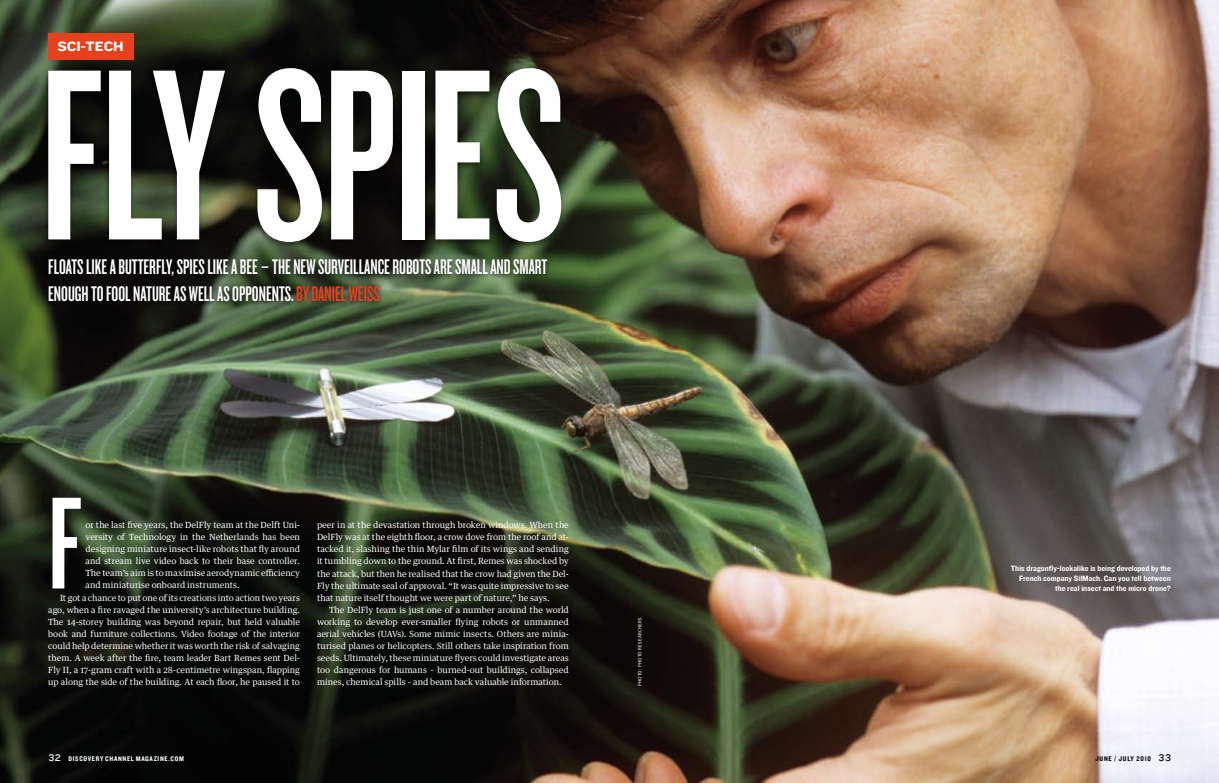
<style>
.page{position:relative;width:1219px;height:783px;background:#fff}
.page>*{position:absolute;margin:0;border:0;box-sizing:border-box;transform-origin:0 0}
.t1{font:253.2px "Knockout 47 Bantamweight";letter-spacing:-.015em;color:#fff}
.t2{font:136.1px "Knockout 47 Bantamweight";color:#fff}
.t3{font:22px/26.4px "Knockout 47 Bantamweight";color:#fff}
.t4{font:14px "Knockout 52 Cruiserweight";color:#fff}
.t5{font:8.5px "Gdn Text Egyp One TE31";color:#fff}
.t6{font:8px/10px "Knockout 51 Middleweight";color:#fff;text-align:right}
.t7{font:7px "Knockout 50 Welterweight";letter-spacing:.1em;color:#fff}
.t8{font:7px "Knockout 50 Welterweight";letter-spacing:.1em;color:#000}
.t9{font:4.8px "Gdn Sans DS3";letter-spacing:.06em;color:#fff}
.s1{color:#e7401c}
.s2{font-family:"Knockout 32 Junior Cruisewt";font-size:10px}
</style>
<div class="page">
<img style="left:0;top:0;width:1219px;height:782px">
<div style="left:42px;top:66px;width:760px;height:298px;background:#000;opacity:.55"></div>
<div style="left:48px;top:33px;width:85px;height:27px;background:#e7401c"></div>
<p class="t4" style="left:57px;top:37px;width:68px">SCI-TECH</p>
<p class="t1" style="left:40px;top:7px;width:527px">FLY SPIES</p>
<p class="t3" style="left:48px;top:253px;width:501px">FLOATS LIKE A BUTTERFLY, SPIES LIKE A BEE – THE NEW SURVEILLANCE ROBOTS ARE SMALL AND SMART<br>ENOUGH TO FOOL NATURE AS WELL AS OPPONENTS. <span class="s1">BY DANIEL WEISS</span></p>
<p class="t2" style="left:48px;top:463px;width:36px">F</p>
<p class="t5" style="left:86px;top:519px;width:216px">or the last five years, the DelFly team at the Delft Uni-</p>
<p class="t5" style="left:86px;top:532px;width:216px">versity of Technology in the Netherlands has been</p>
<p class="t5" style="left:86px;top:544px;width:216px">designing miniature insect-like robots that fly around</p>
<p class="t5" style="left:86px;top:556px;width:216px">and stream live video back to their base controller.</p>
<p class="t5" style="left:86px;top:568px;width:216px">The team’s aim is to maximise aerodynamic efficiency</p>
<p class="t5" style="left:86px;top:580px;width:156px">and miniaturise onboard instruments.</p>
<p class="t5" style="left:60px;top:592px;width:241px">It got a chance to put one of its creations into action two years</p>
<p class="t5" style="left:48px;top:604px;width:253px">ago, when a fire ravaged the university’s architecture building.</p>
<p class="t5" style="left:48px;top:616px;width:253px">The 14-storey building was beyond repair, but held valuable</p>
<p class="t5" style="left:48px;top:628px;width:253px">book and furniture collections. Video footage of the interior</p>
<p class="t5" style="left:48px;top:640px;width:253px">could help determine whether it was worth the risk of salvaging</p>
<p class="t5" style="left:48px;top:652px;width:253px">them. A week after the fire, team leader Bart Remes sent Del-</p>
<p class="t5" style="left:48px;top:664px;width:253px">Fly II, a 17-gram craft with a 28-centimetre wingspan, flapping</p>
<p class="t5" style="left:48px;top:676px;width:253px">up along the side of the building. At each floor, he paused it to</p>
<p class="t5" style="left:317px;top:520px;width:253px">peer in at the devastation through broken windows. When the</p>
<p class="t5" style="left:317px;top:532px;width:253px">DelFly was at the eighth floor, a crow dove from the roof and at-</p>
<p class="t5" style="left:317px;top:544px;width:253px">tacked it, slashing the thin Mylar film of its wings and sending</p>
<p class="t5" style="left:317px;top:556px;width:253px">it tumbling down to the ground. At first, Remes was shocked by</p>
<p class="t5" style="left:317px;top:568px;width:253px">the attack, but then he realised that the crow had given the Del-</p>
<p class="t5" style="left:317px;top:580px;width:253px">Fly the ultimate seal of approval. “It was quite impressive to see</p>
<p class="t5" style="left:317px;top:592px;width:234px">that nature itself thought we were part of nature,” he says.</p>
<p class="t5" style="left:329px;top:604px;width:241px">The DelFly team is just one of a number around the world</p>
<p class="t5" style="left:317px;top:616px;width:253px">working to develop ever-smaller flying robots or unmanned</p>
<p class="t5" style="left:317px;top:628px;width:253px">aerial vehicles (UAVs). Some mimic insects. Others are minia-</p>
<p class="t5" style="left:317px;top:640px;width:253px">turised planes or helicopters. Still others take inspiration from</p>
<p class="t5" style="left:317px;top:652px;width:253px">seeds. Ultimately, these miniature flyers could investigate areas</p>
<p class="t5" style="left:317px;top:664px;width:253px">too dangerous for humans – burned-out buildings, collapsed</p>
<p class="t5" style="left:317px;top:676px;width:246px">mines, chemical spills – and beam back valuable information.</p>
<p class="t9" style="left:637px;top:686px;width:70px;rotate:-90deg">photo: photo researchers</p>
<p class="t6" style="left:1011px;top:562px;width:161px">This dragonfly-lookalike is being developed by the<br>French company SilMach. Can you tell between the real insect and the micro drone?</p>
<p class="t7" style="left:48px;top:754px;width:137px"><span class="s2">32</span> DISCOVERY CHANNEL MAGAZINE.COM</p>
<p class="t8" style="left:1095px;top:754px;width:77px">JUNE / JULY 2010 <span class="s2">33</span></p>
</div>
